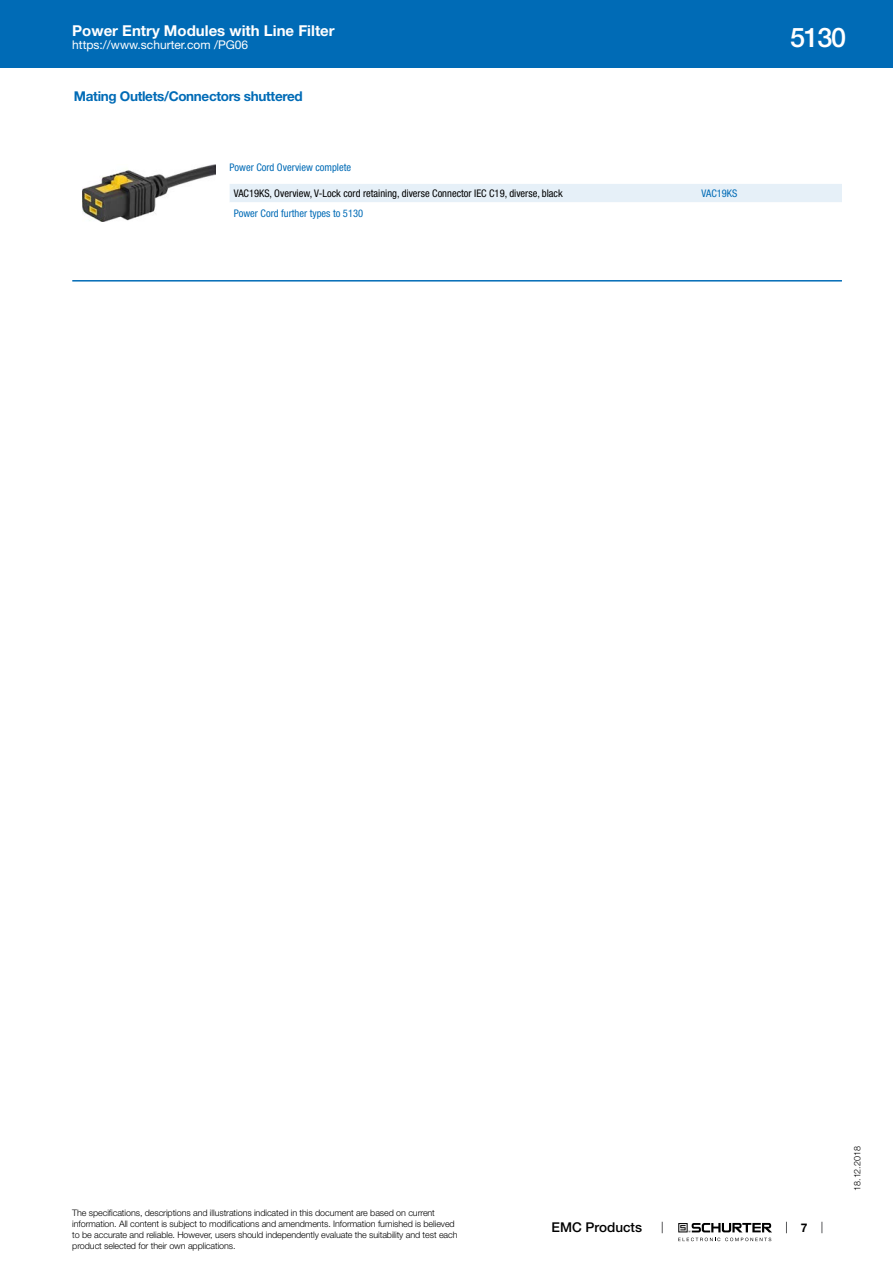
<style>
.page{position:relative;width:893px;height:1263px;background:#fff}
.page>*{position:absolute;margin:0;border:0;box-sizing:border-box;transform-origin:0 0}
.t1{font:500 27px "Helvetica Neue LT";color:#fff}
.t2{font:700 15px "Helvetica Neue LT";color:#fff}
.t3{font:700 13.5px "Helvetica Neue LT";letter-spacing:-.025em;color:#006bb6}
.t4{font:500 13.5px "Helvetica Neue LT";color:#000}
.t5{font:12px "Helvetica Neue LT";color:#fff}
.t6{font:700 12px "Helvetica Neue LT";color:#000}
.t7{font:condensed 10.5px "Helvetica Neue LT";color:#000}
.t8{font:condensed 10.5px "Helvetica Neue LT";color:#006bb6}
.t9{font:300 9px/10.8px "Helvetica Neue LT";letter-spacing:-.01em;color:#000}
</style>
<div class="page">
<svg style="left:678px;top:1223px;width:94px;height:18px"></svg>
<div style="left:0;top:0;width:893px;height:68px;background:#006bb6"></div>
<img style="left:82px;top:164px;width:134px;height:58px">
<div style="left:230px;top:184px;width:612px;height:18px;background:#e6f0f8"></div>
<hr style="left:72px;top:280px;width:770px;height:2px;background:#006bb6">
<h2 class="t2" style="left:72px;top:21px;width:264px">Power Entry Modules with Line Filter</h2>
<h3 class="t5" style="left:72px;top:38px;width:178px">https://www.schurter.com /PG06</h3>
<h3 class="t3" style="left:74px;top:88px;width:230px">Mating Outlets/Connectors shuttered</h3>
<p class="t8" style="left:230px;top:161px;width:123px">Power Cord Overview complete</p>
<p class="t7" style="left:234px;top:187px;width:330px">VAC19KS, Overview, V-Lock cord retaining, diverse Connector IEC C19, diverse, black</p>
<p class="t8" style="left:702px;top:187px;width:37px">VAC19KS</p>
<p class="t8" style="left:234px;top:207px;width:131px">Power Cord further types to 5130</p>
<h1 class="t1" style="left:790px;top:21px;width:57px">5130</h1>
<p class="t9" style="left:72px;top:1207px;width:387px">The specifications, descriptions and illustrations indicated in this document are based on current information. All content is subject to modifications and amendments. Information furnished is believed to be accurate and reliable. However, users should independently evaluate the suitability and test each product selected for their own applications.</p>
<h3 class="t4" style="left:552px;top:1219px;width:92px">EMC Products</h3>
<h3 class="t6" style="left:801px;top:1220px;width:8px">7</h3>
<p class="t9" style="left:852px;top:1191px;width:46px;rotate:-90deg">18.12.2018</p>
</div>
